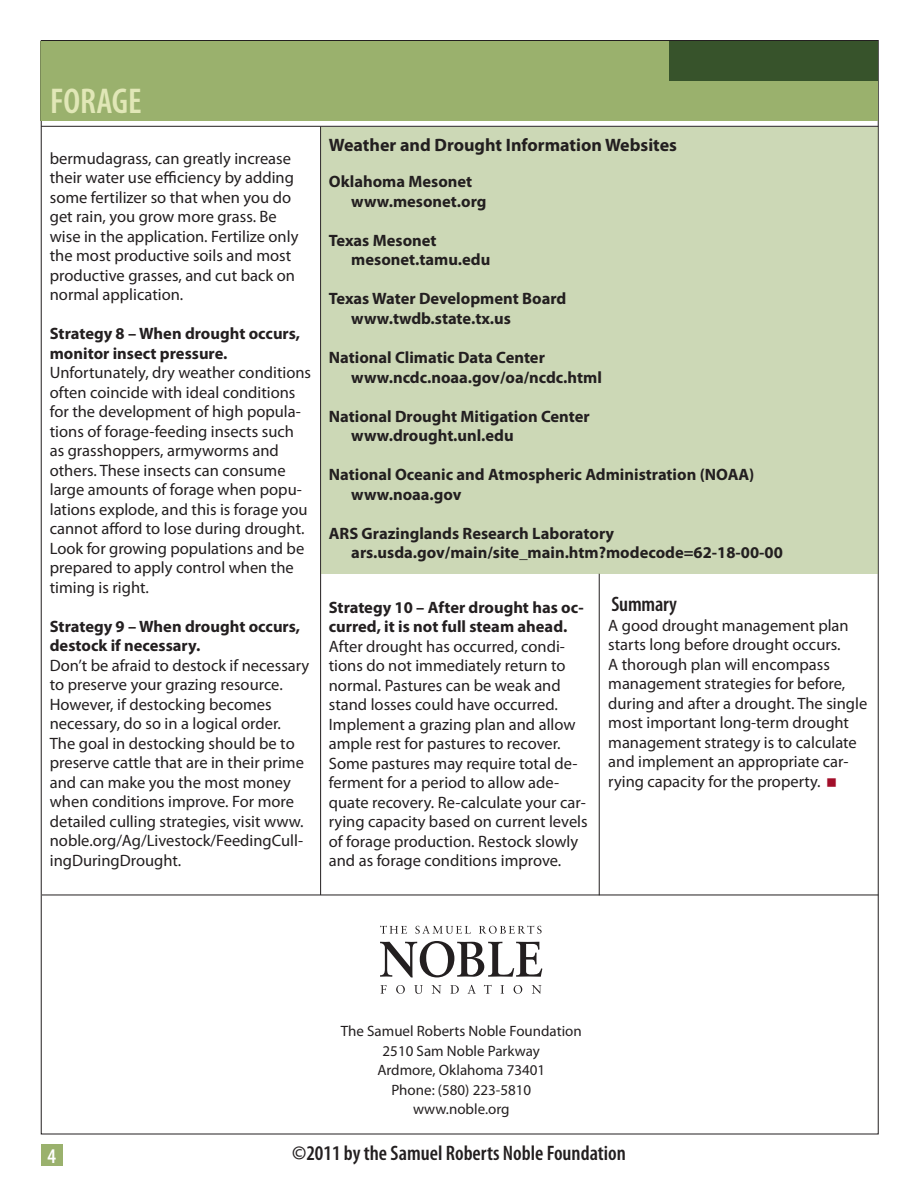
<style>
.page{position:relative;width:918px;height:1188px;background:#fff}
.page>*{position:absolute;margin:0;border:0;box-sizing:border-box;transform-origin:0 0}
.t1{font:600 condensed 36px "Myriad Pro";color:#e1e7b7}
.t2{font:600 condensed 21px "Myriad Pro";color:#231f20}
.t3{font:600 condensed 21px "Myriad Pro";color:#fff}
.t4{font:700 18px "Myriad Pro";color:#231f20}
.t5{font:16.5px/19.5px "Myriad Pro";color:#231f20}
.t6{font:700 16.5px/19.5px "Myriad Pro";color:#231f20}
.t7{font:15px/19.5px "Myriad Pro";color:#231f20;text-align:center}
</style>
<div class="page">
<div style="left:41px;top:1144px;width:21px;height:22px;background:#9ab16d"></div>
<hr style="left:41px;top:126px;width:837px;height:1px;background:#231f20">
<div style="left:42px;top:41px;width:836px;height:79px;background:#9ab16d"></div>
<div style="left:669px;top:41px;width:209px;height:39px;background:#37532b"></div>
<hr style="left:320px;top:127px;width:1px;height:768px;background:#231f20">
<hr style="left:599px;top:574px;width:1px;height:321px;background:#231f20">
<div style="left:321px;top:127px;width:557px;height:447px;background:#ccd8b6"></div>
<svg style="left:380px;top:926px;width:27px;height:8px"></svg>
<svg style="left:415px;top:926px;width:56px;height:8px"></svg>
<svg style="left:479px;top:926px;width:63px;height:8px"></svg>
<svg style="left:380px;top:941px;width:162px;height:36px"></svg>
<svg style="left:381px;top:985px;width:6px;height:9px"></svg>
<svg style="left:396px;top:985px;width:9px;height:9px"></svg>
<svg style="left:414px;top:985px;width:9px;height:9px"></svg>
<svg style="left:432px;top:985px;width:9px;height:9px"></svg>
<svg style="left:450px;top:985px;width:9px;height:9px"></svg>
<svg style="left:468px;top:985px;width:8px;height:9px"></svg>
<svg style="left:484px;top:985px;width:8px;height:9px"></svg>
<svg style="left:501px;top:985px;width:3px;height:9px"></svg>
<svg style="left:514px;top:985px;width:8px;height:9px"></svg>
<svg style="left:532px;top:985px;width:9px;height:9px"></svg>
<hr style="left:42px;top:895px;width:836px;height:1px;background:#231f20">
<h1 class="t1" style="left:50px;top:79px;width:93px">FORAGE</h1>
<p class="t5" style="left:50px;top:148px;width:250px">bermudagrass, can greatly increase their water use efficiency by adding some fertilizer so that when you do get rain, you grow more grass. Be wise in the application. Fertilize only the most productive soils and most productive grasses, and cut back on normal application.</p>
<p class="t6" style="left:50px;top:324px;width:252px">Strategy 8 – When drought occurs, monitor insect pressure.</p>
<p class="t5" style="left:50px;top:363px;width:263px">Unfortunately, dry weather conditions often coincide with ideal conditions for the development of high popula&shy;tions of forage-feeding insects such as grasshoppers, armyworms and others. These insects can consume large amounts of forage when popu&shy;lations explode, and this is forage you cannot afford to lose during drought.<br>Look for growing populations and be prepared to apply control when the timing is right.</p>
<p class="t6" style="left:50px;top:616px;width:252px">Strategy 9 – When drought occurs, destock if necessary.</p>
<p class="t5" style="left:50px;top:655px;width:261px">Don’t be afraid to destock if necessary to preserve your grazing resource.<br>However, if destocking becomes necessary, do so in a logical order.<br>The goal in destocking should be to preserve cattle that are in their prime and can make you the most money when conditions improve. For more detailed culling strategies, visit www. noble.org/Ag/Livestock/FeedingCull&shy;ingDuringDrought.</p>
<p class="t4" style="left:329px;top:134px;width:350px">Weather and Drought Information Websites</p>
<p class="t6" style="left:351px;top:172px;width:137px;text-indent:-23px">Oklahoma Mesonet www.mesonet.org</p>
<p class="t6" style="left:351px;top:230px;width:141px;text-indent:-23px">Texas Mesonet mesonet.tamu.edu</p>
<p class="t6" style="left:351px;top:289px;width:217px;text-indent:-23px">Texas Water Development Board www.twdb.state.tx.us</p>
<p class="t6" style="left:351px;top:347px;width:252px;text-indent:-23px">National Climatic Data Center www.ncdc.noaa.gov/oa/ncdc.html</p>
<p class="t6" style="left:351px;top:406px;width:240px;text-indent:-23px">National Drought Mitigation Center www.drought.unl.edu</p>
<p class="t6" style="left:351px;top:464px;width:405px;text-indent:-23px">National Oceanic and Atmospheric Administration (NOAA) www.noaa.gov</p>
<p class="t6" style="left:351px;top:523px;width:433px;text-indent:-23px">ARS Grazinglands Research Laboratory ars.usda.gov/main/site_main.htm?modecode=62-18-00-00</p>
<p class="t6" style="left:329px;top:597px;width:256px">Strategy 10 – After drought has oc&shy;curred, it is not full steam ahead.</p>
<p class="t5" style="left:329px;top:636px;width:260px">After drought has occurred, condi&shy;tions do not immediately return to normal. Pastures can be weak and stand losses could have occurred.<br>Implement a grazing plan and allow ample rest for pastures to recover.<br>Some pastures may require total de&shy;ferment for a period to allow ade&shy;quate recovery. Re-calculate your car&shy;rying capacity based on current levels of forage production. Restock slowly and as forage conditions improve.</p>
<p class="t2" style="left:611px;top:591px;width:67px">Summary</p>
<p class="t5" style="left:608px;top:615px;width:261px">A good drought management plan starts long before drought occurs.<br>A thorough plan will encompass management strategies for before, during and after a drought. The single most important long-term drought management strategy is to calculate and implement an appropriate car&shy;rying capacity for the property.</p>
<p class="t7" style="left:341px;top:1021px;width:243px">The Samuel Roberts Noble Foundation<br>2510 Sam Noble Parkway<br>Ardmore, Oklahoma 73401<br>Phone: (580) 223-5810<br>www.noble.org</p>
<p class="t3" style="left:47px;top:1143px;width:10px">4</p>
<p class="t2" style="left:292px;top:1140px;width:335px">©2011 by the Samuel Roberts Noble Foundation</p>
</div>
